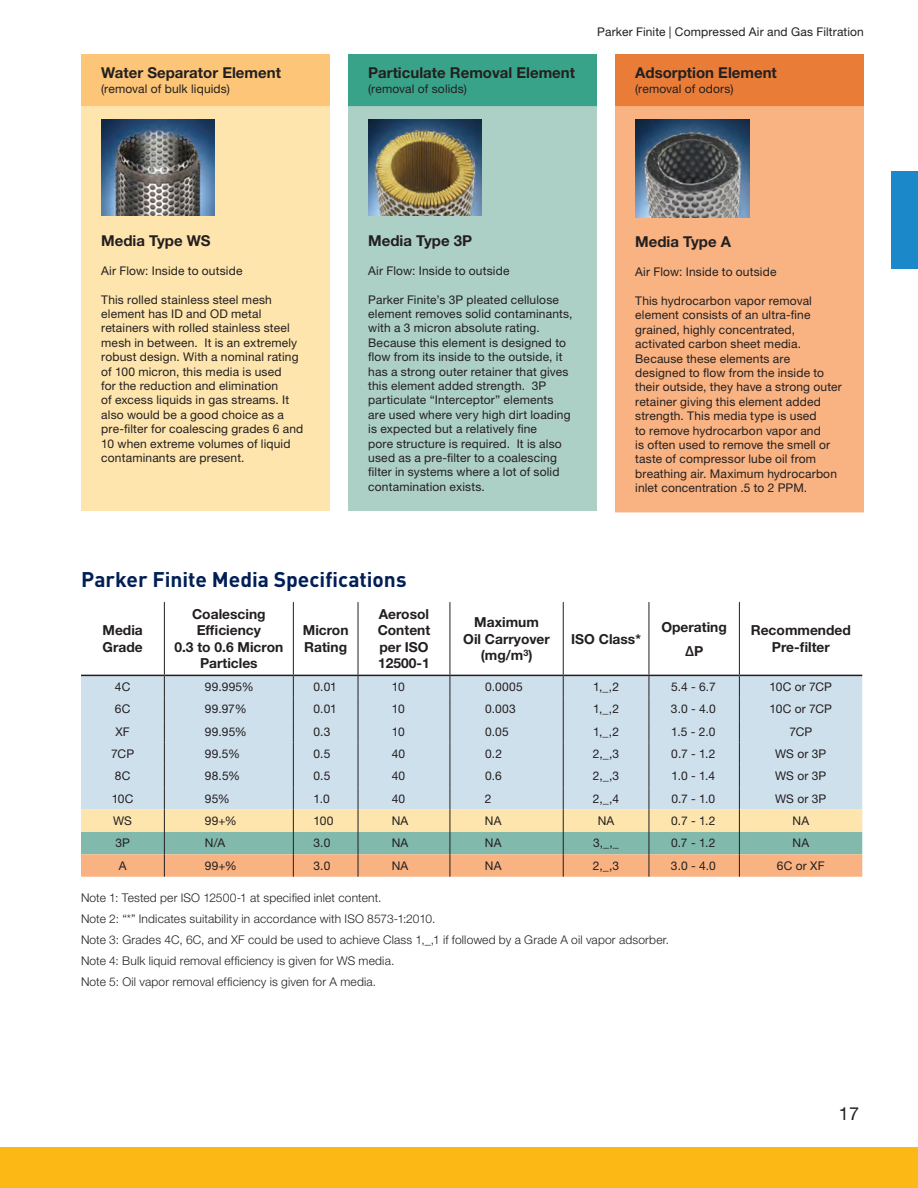
<style>
.page{position:relative;width:918px;height:1188px;background:#fff}
.page>*{position:absolute;margin:0;border:0;box-sizing:border-box;transform-origin:0 0}
.t1{font:700 21px "DINOT";color:#001f56}
.t2{font:18px "Helvetica Neue LT Std";color:#231f20}
.t3{font:700 15px "Helvetica Neue LT Std";color:#231f20}
.t4{font:700 13.8px/16.5px "Helvetica Neue LT Std";color:#231f20;text-align:center}
.t5{font:12px/14.4px "Helvetica Neue LT Std";letter-spacing:.015em;color:#231f20}
.t6{font:300 12px/21.1px "Helvetica Neue LT Std";letter-spacing:.015em;color:#231f20}
</style>
<div class="page">
<hr style="left:164px;top:602px;width:1px;height:73px;background:#231f20">
<hr style="left:293px;top:602px;width:1px;height:73px;background:#231f20">
<hr style="left:358px;top:602px;width:1px;height:73px;background:#231f20">
<hr style="left:450px;top:602px;width:1px;height:73px;background:#231f20">
<hr style="left:563px;top:602px;width:1px;height:73px;background:#231f20">
<hr style="left:649px;top:602px;width:1px;height:73px;background:#231f20">
<hr style="left:739px;top:602px;width:1px;height:73px;background:#231f20">
<svg style="left:81px;top:676px;width:781px;height:201px;background:#ced5d1"></svg>
<hr style="left:81px;top:675px;width:83px;height:1px;background:#231f20">
<hr style="left:164px;top:675px;width:129px;height:1px;background:#231f20">
<hr style="left:293px;top:675px;width:65px;height:1px;background:#231f20">
<hr style="left:358px;top:675px;width:92px;height:1px;background:#231f20">
<hr style="left:450px;top:675px;width:113px;height:1px;background:#231f20">
<hr style="left:563px;top:675px;width:86px;height:1px;background:#231f20">
<hr style="left:649px;top:675px;width:90px;height:1px;background:#231f20">
<hr style="left:739px;top:675px;width:123px;height:1px;background:#231f20">
<div style="left:81px;top:54px;width:249px;height:52px;background:#fdc577"></div>
<div style="left:81px;top:106px;width:249px;height:405px;background:#fee5ad"></div>
<img style="left:101px;top:120px;width:113px;height:96px">
<div style="left:348px;top:54px;width:249px;height:52px;background:#39a38a"></div>
<div style="left:348px;top:106px;width:249px;height:405px;background:#accfc6"></div>
<img style="left:368px;top:120px;width:113px;height:96px">
<div style="left:615px;top:54px;width:249px;height:52px;background:#e97d38"></div>
<div style="left:615px;top:106px;width:249px;height:406px;background:#f9b281"></div>
<img style="left:635px;top:120px;width:115px;height:97px">
<div style="left:891px;top:172px;width:27px;height:97px;background:#1b88c9"></div>
<div style="left:0;top:1148px;width:918px;height:40px;background:#fcb814"></div>
<p class="t3" style="left:101px;top:64px;width:181px">Water Separator Element</p>
<p class="t5" style="left:101px;top:81px;width:130px">(removal of bulk liquids)</p>
<p class="t3" style="left:368px;top:64px;width:208px">Particulate Removal Element</p>
<p class="t5" style="left:368px;top:81px;width:100px">(removal of solids)</p>
<p class="t5" style="left:597px;top:24px;width:268px">Parker Finite | Compressed Air and Gas Filtration</p>
<p class="t3" style="left:635px;top:64px;width:143px">Adsorption Element</p>
<p class="t5" style="left:635px;top:81px;width:100px">(removal of odors)</p>
<p class="t3" style="left:101px;top:231px;width:111px">Media Type WS</p>
<p class="t5" style="left:101px;top:263px;width:143px">Air Flow: Inside to outside</p>
<p class="t5" style="left:101px;top:292px;width:204px">This rolled stainless steel mesh element has ID and OD metal retainers with rolled stainless steel mesh in between. It is an extremely robust design. With a nominal rating of 100 micron, this media is used<br>for the reduction and elimination<br>of excess liquids in gas streams. It also would be a good choice as a pre-filter for coalescing grades 6 and 10 when extreme volumes of liquid contaminants are present.</p>
<p class="t3" style="left:368px;top:231px;width:105px">Media Type 3P</p>
<p class="t5" style="left:368px;top:263px;width:143px">Air Flow: Inside to outside</p>
<p class="t5" style="left:368px;top:292px;width:206px">Parker Finite’s 3P pleated cellulose element removes solid contaminants, with a 3 micron absolute rating.<br>Because this element is designed to flow from its inside to the outside, it has a strong outer retainer that gives this element added strength. 3P particulate “Interceptor” elements are used where very high dirt loading is expected but a relatively fine<br>pore structure is required. It is also used as a pre-filter to a coalescing filter in systems where a lot of solid contamination exists.</p>
<h1 class="t1" style="left:81px;top:565px;width:327px">Parker Finite Media Specifications</h1>
<p class="t3" style="left:635px;top:233px;width:97px">Media Type A</p>
<p class="t5" style="left:635px;top:265px;width:143px">Air Flow: Inside to outside</p>
<p class="t5" style="left:635px;top:293px;width:208px">This hydrocarbon vapor removal element consists of an ultra-fine grained, highly concentrated, activated carbon sheet media.<br>Because these elements are designed to flow from the inside to their outside, they have a strong outer retainer giving this element added strength. This media type is used<br>to remove hydrocarbon vapor and<br>is often used to remove the smell or taste of compressor lube oil from breathing air. Maximum hydrocarbon inlet concentration .5 to 2 PPM.</p>
<p class="t4" style="left:103px;top:622px;width:42px;text-align:left">Media<br>Grade</p>
<p class="t4" style="left:174px;top:605px;width:110px">Coalescing<br>Efficiency<br>0.3 to 0.6 Micron<br>Particles</p>
<p class="t4" style="left:303px;top:622px;width:47px;text-align:left">Micron<br>Rating</p>
<p class="t4" style="left:378px;top:605px;width:54px;text-align:left">Aerosol<br>Content per ISO<br>12500-1</p>
<p class="t4" style="left:463px;top:614px;width:88px">Maximum<br>Oil Carryover (mg/m<sup>3</sup>)</p>
<p class="t4" style="left:571px;top:630px;width:71px">ISO Class*</p>
<p class="t4" style="left:661px;top:614px;width:67px;line-height:24.2px">Operating ∆P</p>
<p class="t4" style="left:751px;top:622px;width:102px">Recommended<br>Pre-filter</p>
<p class="t5" style="left:115px;top:679px;width:17px">4C</p>
<p class="t5" style="left:205px;top:679px;width:50px">99.995%</p>
<p class="t5" style="left:314px;top:679px;width:25px">0.01</p>
<p class="t5" style="left:392px;top:679px;width:14px">10</p>
<p class="t5" style="left:485px;top:679px;width:39px">0.0005</p>
<p class="t5" style="left:593px;top:679px;width:28px">1,_,2</p>
<p class="t5" style="left:671px;top:679px;width:46px">5.4 - 6.7</p>
<p class="t5" style="left:770px;top:679px;width:64px">10C or 7CP</p>
<p class="t5" style="left:115px;top:702px;width:17px">6C</p>
<p class="t5" style="left:205px;top:702px;width:43px">99.97%</p>
<p class="t5" style="left:314px;top:702px;width:25px">0.01</p>
<p class="t5" style="left:392px;top:702px;width:14px">10</p>
<p class="t5" style="left:485px;top:702px;width:32px">0.003</p>
<p class="t5" style="left:593px;top:702px;width:28px">1,_,2</p>
<p class="t5" style="left:671px;top:702px;width:46px">3.0 - 4.0</p>
<p class="t5" style="left:770px;top:702px;width:64px">10C or 7CP</p>
<p class="t5" style="left:115px;top:724px;width:16px">XF</p>
<p class="t5" style="left:205px;top:724px;width:44px">99.95%</p>
<p class="t5" style="left:314px;top:724px;width:18px">0.3</p>
<p class="t5" style="left:392px;top:724px;width:14px">10</p>
<p class="t5" style="left:485px;top:724px;width:25px">0.05</p>
<p class="t5" style="left:593px;top:724px;width:28px">1,_,2</p>
<p class="t5" style="left:671px;top:724px;width:46px">1.5 - 2.0</p>
<p class="t5" style="left:789px;top:724px;width:24px">7CP</p>
<p class="t5" style="left:111px;top:746px;width:24px">7CP</p>
<p class="t5" style="left:205px;top:746px;width:37px">99.5%</p>
<p class="t5" style="left:314px;top:746px;width:18px">0.5</p>
<p class="t5" style="left:392px;top:746px;width:15px">40</p>
<p class="t5" style="left:485px;top:746px;width:19px">0.2</p>
<p class="t5" style="left:593px;top:746px;width:28px">2,_,3</p>
<p class="t5" style="left:671px;top:746px;width:46px">0.7 - 1.2</p>
<p class="t5" style="left:775px;top:746px;width:53px">WS or 3P</p>
<p class="t5" style="left:115px;top:769px;width:17px">8C</p>
<p class="t5" style="left:205px;top:769px;width:37px">98.5%</p>
<p class="t5" style="left:314px;top:769px;width:18px">0.5</p>
<p class="t5" style="left:392px;top:769px;width:15px">40</p>
<p class="t5" style="left:485px;top:769px;width:18px">0.6</p>
<p class="t5" style="left:593px;top:769px;width:28px">2,_,3</p>
<p class="t5" style="left:672px;top:769px;width:45px">1.0 - 1.4</p>
<p class="t5" style="left:775px;top:769px;width:53px">WS or 3P</p>
<p class="t5" style="left:112px;top:791px;width:23px">10C</p>
<p class="t5" style="left:205px;top:791px;width:27px">95%</p>
<p class="t5" style="left:314px;top:791px;width:18px">1.0</p>
<p class="t5" style="left:392px;top:791px;width:15px">40</p>
<p class="t5" style="left:485px;top:791px;width:8px">2</p>
<p class="t5" style="left:593px;top:791px;width:28px">2,_,4</p>
<p class="t5" style="left:671px;top:791px;width:45px">0.7 - 1.0</p>
<p class="t5" style="left:775px;top:791px;width:53px">WS or 3P</p>
<p class="t5" style="left:113px;top:813px;width:20px">WS</p>
<p class="t5" style="left:205px;top:813px;width:34px">99+%</p>
<p class="t5" style="left:314px;top:813px;width:21px">100</p>
<p class="t5" style="left:392px;top:813px;width:18px">NA</p>
<p class="t5" style="left:485px;top:813px;width:18px">NA</p>
<p class="t5" style="left:598px;top:813px;width:18px">NA</p>
<p class="t5" style="left:671px;top:813px;width:46px">0.7 - 1.2</p>
<p class="t5" style="left:792px;top:813px;width:18px">NA</p>
<p class="t5" style="left:115px;top:836px;width:16px">3P</p>
<p class="t5" style="left:205px;top:836px;width:22px">N/A</p>
<p class="t5" style="left:314px;top:836px;width:18px">3.0</p>
<p class="t5" style="left:392px;top:836px;width:18px">NA</p>
<p class="t5" style="left:485px;top:836px;width:18px">NA</p>
<p class="t5" style="left:593px;top:836px;width:27px">3,_,_</p>
<p class="t5" style="left:671px;top:836px;width:46px">0.7 - 1.2</p>
<p class="t5" style="left:792px;top:836px;width:18px">NA</p>
<p class="t5" style="left:119px;top:858px;width:9px">A</p>
<p class="t5" style="left:205px;top:858px;width:34px">99+%</p>
<p class="t5" style="left:314px;top:858px;width:18px">3.0</p>
<p class="t5" style="left:392px;top:858px;width:18px">NA</p>
<p class="t5" style="left:485px;top:858px;width:18px">NA</p>
<p class="t5" style="left:593px;top:858px;width:28px">2,_,3</p>
<p class="t5" style="left:671px;top:858px;width:46px">3.0 - 4.0</p>
<p class="t5" style="left:777px;top:858px;width:49px">6C or XF</p>
<p class="t6" style="left:81px;top:887px;width:590px">Note 1: Tested per ISO 12500-1 at specified inlet content.<br>Note 2: “*” Indicates suitability in accordance with ISO 8573-1:2010.<br>Note 3: Grades 4C, 6C, and XF could be used to achieve Class 1,_,1 if followed by a Grade A oil vapor adsorber.<br>Note 4: Bulk liquid removal efficiency is given for WS media.<br>Note 5: Oil vapor removal efficiency is given for A media.</p>
<h2 class="t2" style="left:839px;top:1103px;width:22px">17</h2>
</div>
